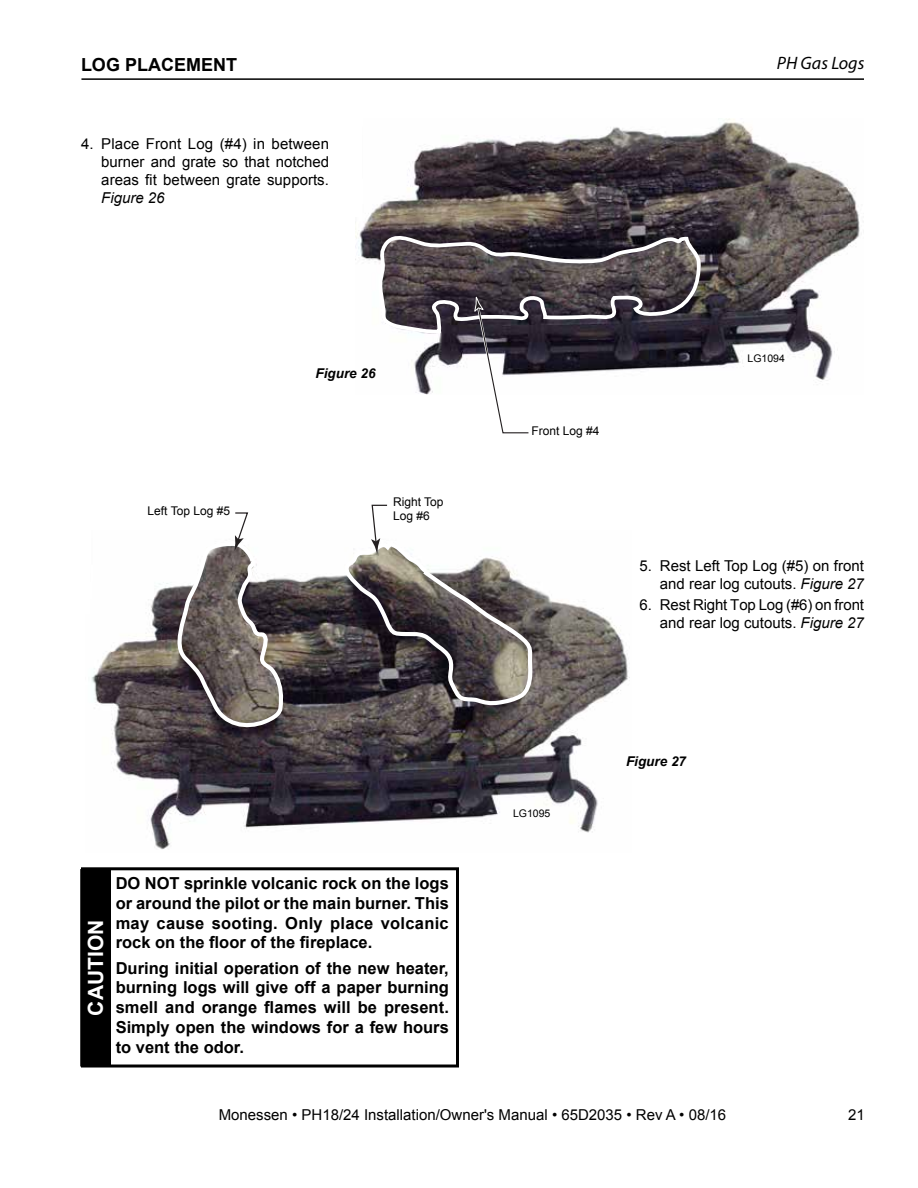
<style>
.page{position:relative;width:918px;height:1188px;background:#fff}
.page>*{position:absolute;margin:0;border:0;box-sizing:border-box;transform-origin:0 0}
.t1{font:700 21px "Arial";color:#fff}
.t2{font:19.8px/23.7px "Myriad";color:#000}
.t3{font:700 18px "Arial";color:#000}
.t4{font:italic 18px "Myriad Pro";color:#000}
.t5{font:700 16.5px/19.8px "Arial";color:#000;text-align:justify}
.t6{font:15px/18px "Arial";color:#000;text-align:right}
.t7{font:italic 15px "Arial";color:#000}
.t8{font:italic 700 13.5px "Arial";color:#000}
.t9{font:12px/14.4px "Arial";color:#000}
.t10{font:10.5px "Arial";color:#000}
.s1{font-style:italic}
</style>
<div class="page">
<hr style="left:81px;top:78px;width:783px;height:2px;background:#000">
<div style="left:81px;top:867px;width:378px;height:201px;border:3px solid #000"></div>
<div style="left:81px;top:870px;width:29px;height:196px;background:#000"></div>
<div style="left:80px;top:869px;width:31px;height:197px;border:2px solid #000"></div>
<img style="left:355px;top:118px;width:505px;height:264px">
<div style="left:348px;top:113px;width:14px;height:103px;background:#fff"></div>
<svg style="left:376px;top:227px;width:326px;height:207px"></svg>
<img style="left:91px;top:576px;width:539px;height:274px">
<svg style="left:173px;top:512px;width:115px;height:218px"></svg>
<svg style="left:336px;top:504px;width:197px;height:204px"></svg>
<p class="t3" style="left:81px;top:53px;width:158px">LOG PLACEMENT</p>
<p class="t6" style="left:101px;top:134px;width:229px;text-align:justify;text-indent:-20px">4. Place Front Log (#4) in between burner and grate so that notched areas fit between grate supports.</p>
<p class="t7" style="left:101px;top:188px;width:65px">Figure 26</p>
<p class="t9" style="left:148px;top:504px;width:84px">Left Top Log #5</p>
<p class="t8" style="left:316px;top:364px;width:62px">Figure 26</p>
<p class="t9" style="left:393px;top:495px;width:52px">Right Top<br>Log #6</p>
<p class="t1" style="left:82px;top:1016px;width:97px;rotate:-90deg">CAUTION</p>
<p class="t5" style="left:116px;top:874px;width:335px">DO NOT sprinkle volcanic rock on the logs or around the pilot or the main burner. This may cause sooting. Only place volcanic rock on the floor of the fireplace.</p>
<p class="t5" style="left:116px;top:958px;width:335px">During initial operation of the new heater, burning logs will give off a paper burning smell and orange flames will be present.<br>Simply open the windows for a few hours to vent the odor.</p>
<p class="t2" style="left:269px;top:907px;width:105px">LG1095<br>PH30 log 5 6</p>
<p class="t4" style="left:777px;top:52px;width:89px">PH Gas Logs</p>
<p class="t9" style="left:532px;top:424px;width:70px">Front Log #4</p>
<p class="t10" style="left:748px;top:351px;width:39px">LG1094</p>
<p class="t6" style="left:640px;top:557px;width:226px">5. Rest Left Top Log (#5) on front and rear log cutouts. <span class="s1">Figure 27</span></p>
<p class="t6" style="left:640px;top:596px;width:226px">6. Rest Right Top Log (#6) on front and rear log cutouts. <span class="s1">Figure 27</span></p>
<p class="t10" style="left:513px;top:807px;width:39px">LG1095</p>
<p class="t8" style="left:626px;top:752px;width:62px">Figure 27</p>
<p class="t6" style="left:219px;top:1106px;width:509px">Monessen • PH18/24 Installation/Owner's Manual • 65D2035 • Rev A • 08/16</p>
<p class="t6" style="left:848px;top:1105px;width:18px">21</p>
</div>
